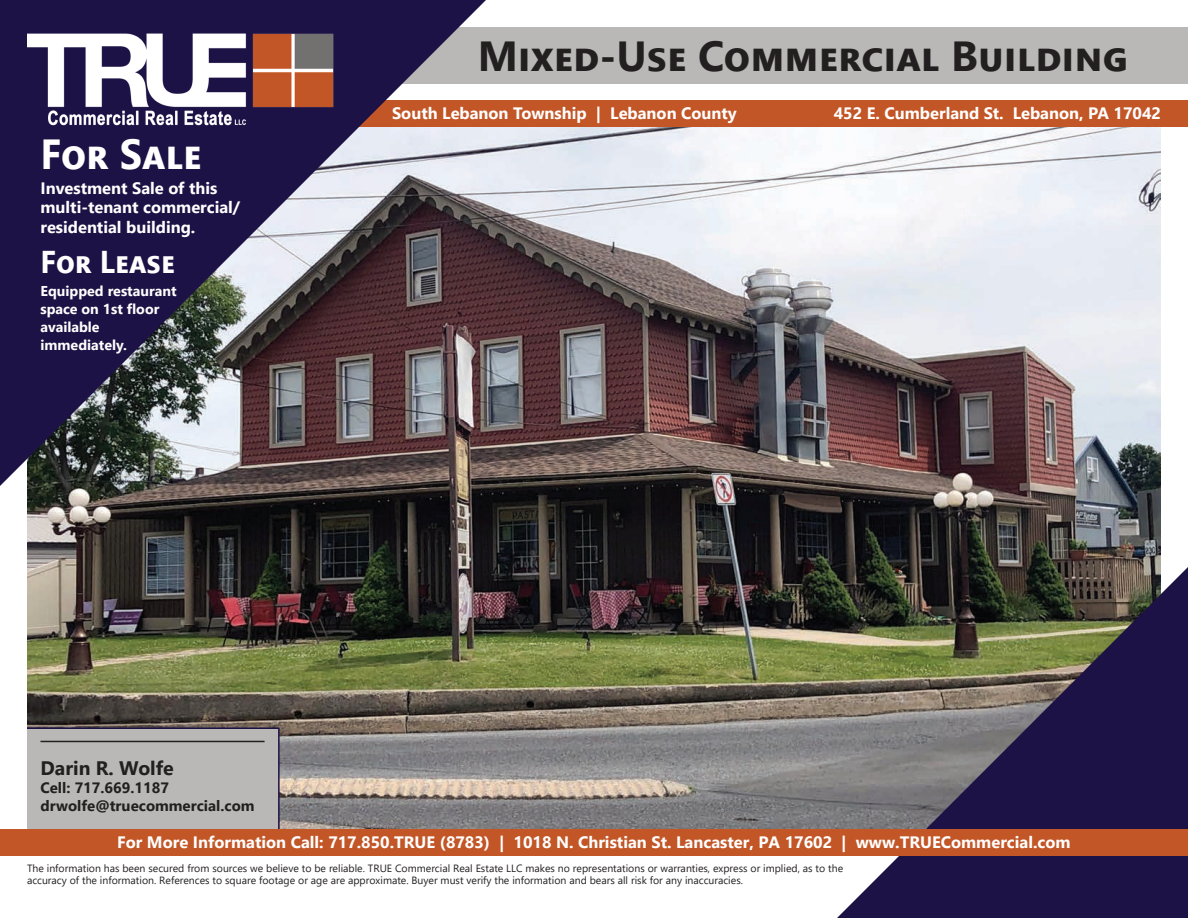
<style>
.page{position:relative;width:1188px;height:918px;background:#fff}
.page>*{position:absolute;margin:0;border:0;box-sizing:border-box;transform-origin:0 0}
.t1{font:700 42px "Segoe UI";color:#231f20}
.t2{font:700 42px "Segoe UI";color:#fff;scale:.95 1}
.t3{font:700 31.5px "Segoe UI";color:#fff;scale:.95 1}
.t4{font:700 19.5px "Segoe UI";color:#231f20}
.t5{font:700 16.5px/19.5px "Segoe UI";color:#fff}
.t6{font:700 15px/18px "Segoe UI";color:#231f20}
.t7{font:700 14.25px/18px "Segoe UI";color:#fff}
.t8{font:10.5px/12px "Segoe UI";color:#231f20}
</style>
<div class="page">
<img style="left:27px;top:127px;width:1134px;height:702px">
<div style="left:27px;top:729px;width:251px;height:112px;background:#b9b8b7"></div>
<div style="left:0;top:100px;width:1188px;height:27px;background:#c35626"></div>
<div style="left:0;top:27px;width:1188px;height:57px;background:#b9b8b7"></div>
<svg style="left:0;top:0;width:486px;height:486px;background:#53495f"></svg>
<img style="left:27px;top:27px;width:313px;height:100px">
<svg style="left:837px;top:567px;width:351px;height:351px;background:#484352"></svg>
<hr style="left:40px;top:741px;width:225px;height:1px;background:#231f20">
<hr style="left:278px;top:728px;width:2px;height:108px;background:#1c1245">
<div style="left:0;top:829px;width:1188px;height:27px;background:#c35626"></div>
<hr style="left:27px;top:728px;width:251px;height:1px;background:#1c1245">
<h1 class="t1" style="left:478px;top:16px;width:652px">Mixed-Use Commercial Building</h1>
<h1 class="t2" style="left:40px;top:115px;width:171px">For Sale</h1>
<h3 class="t5" style="left:40px;top:177px;width:201px">Investment Sale of this multi-tenant commercial/ residential building.</h3>
<h2 class="t3" style="left:40px;top:232px;width:143px">For Lease</h2>
<h3 class="t7" style="left:40px;top:281px;width:138px">Equipped restaurant space on 1st floor available immediately.</h3>
<h3 class="t5" style="left:392px;top:103px;width:346px">South Lebanon Township | Lebanon County</h3>
<h3 class="t5" style="left:834px;top:103px;width:329px">452 E. Cumberland St. Lebanon, PA 17042</h3>
<h3 class="t4" style="left:40px;top:749px;width:135px">Darin R. Wolfe</h3>
<h3 class="t6" style="left:40px;top:777px;width:216px">Cell: 717.669.1187 drwolfe@truecommercial.com</h3>
<h3 class="t5" style="left:117px;top:832px;width:955px">For More Information Call: 717.850.TRUE (8783) | 1018 N. Christian St. Lancaster, PA 17602 | www.TRUECommercial.com</h3>
<p class="t8" style="left:27px;top:861px;width:818px">The information has been secured from sources we believe to be reliable. TRUE Commercial Real Estate LLC makes no representations or warranties, express or implied, as to the accuracy of the information. References to square footage or age are approximate. Buyer must verify the information and bears all risk for any inaccuracies.</p>
</div>
